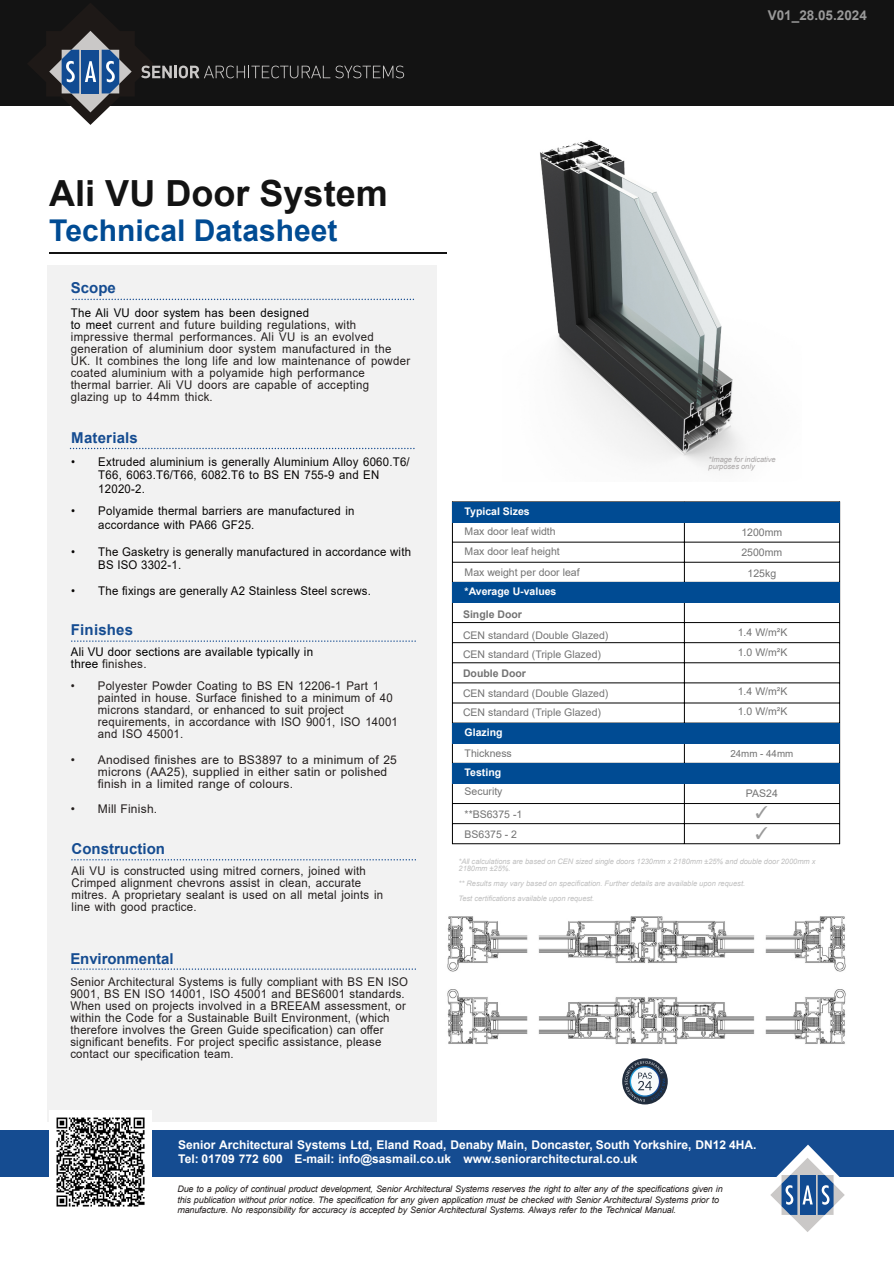
<style>
.page{position:relative;width:894px;height:1263px;background:#fff}
.page>*{position:absolute;margin:0;border:0;box-sizing:border-box;transform-origin:0 0}
.t1{font:700 36px "Arial";color:#131313}
.t2{font:700 30px "Arial";color:#004b93}
.t3{font:16.5px "MS UI Gothic";color:#999}
.t4{font:700 15px "Arial";color:#154c91}
.t5{font:700 13.5px "Arial";color:#999}
.t6{font:12px/12px "Arial";letter-spacing:.02em;color:#241f1e;scale:.95 1}
.t7{font:12px/13.5px "Arial";letter-spacing:.02em;color:#070504;scale:.95 1}
.t8{font:700 12px/13.5px "Arial";color:#fff}
.t9{font:12px/12px "Arial";letter-spacing:.02em;color:#241f1e}
.t10{font:12px/12px "Arial";letter-spacing:.02em;color:#000;scale:.95 1}
.t11{font:10.5px/20.1px "Arial";color:#737373}
.t12{font:700 10.5px "Arial";color:#fff}
.t13{font:700 10.5px "Arial";color:#737373}
.t14{font:9.75px "Arial";color:#737373}
.t15{font:italic 9px/10.5px "Arial";letter-spacing:-.015em;color:#241f1e}
.t16{font:italic 7.5px/7.5px "Arial";letter-spacing:-.005em;color:#bfbfbf}
.t17{font:italic 7.5px/7.5px "Arial";letter-spacing:-.005em;color:#a8a5a5}
.s1{color:#000}
.s2{color:#241f1e}
</style>
<div class="page">
<img style="left:502px;top:105px;width:299px;height:364px">
<div style="left:0;top:0;width:893px;height:105px;background:#131313"></div>
<div style="left:0;top:1130px;width:893px;height:47px;background:#154c91"></div>
<div style="left:47px;top:265px;width:390px;height:856px;background:#f2f2f2"></div>
<hr style="left:49px;top:253px;width:398px;height:1px;background:#131313">
<svg style="left:27px;top:4px;width:377px;height:121px"></svg>
<svg style="left:770px;top:1145px;width:74px;height:87px"></svg>
<div style="left:49px;top:1110px;width:102px;height:135px;background:#fff"></div>
<svg style="left:72px;top:299px;width:341px;height:1px"></svg>
<svg style="left:70px;top:448px;width:344px;height:1px"></svg>
<svg style="left:71px;top:640px;width:344px;height:2px"></svg>
<svg style="left:71px;top:859px;width:344px;height:1px"></svg>
<svg style="left:71px;top:968px;width:344px;height:2px"></svg>
<img style="left:447px;top:834px;width:399px;height:271px">
<hr style="left:452px;top:502px;width:1px;height:342px;background:#000">
<hr style="left:838px;top:502px;width:1px;height:342px;background:#000">
<hr style="left:683px;top:502px;width:1px;height:342px;background:#000">
<hr style="left:452px;top:522px;width:387px;height:1px;background:#000">
<hr style="left:452px;top:542px;width:387px;height:1px;background:#000">
<hr style="left:452px;top:562px;width:387px;height:1px;background:#000">
<hr style="left:452px;top:602px;width:387px;height:1px;background:#000">
<hr style="left:452px;top:622px;width:387px;height:1px;background:#000">
<hr style="left:452px;top:642px;width:387px;height:1px;background:#000">
<hr style="left:452px;top:662px;width:387px;height:1px;background:#000">
<hr style="left:452px;top:682px;width:387px;height:1px;background:#000">
<hr style="left:452px;top:703px;width:387px;height:1px;background:#000">
<hr style="left:452px;top:783px;width:387px;height:1px;background:#000">
<hr style="left:452px;top:803px;width:387px;height:1px;background:#000">
<hr style="left:452px;top:823px;width:387px;height:1px;background:#000">
<hr style="left:452px;top:843px;width:387px;height:1px;background:#000">
<div style="left:452px;top:502px;width:387px;height:20px;background:#004b93"></div>
<div style="left:452px;top:582px;width:387px;height:20px;background:#004b93"></div>
<div style="left:452px;top:763px;width:387px;height:20px;background:#004b93"></div>
<div style="left:452px;top:723px;width:387px;height:21px;background:#004b93"></div>
<svg style="left:622px;top:1058px;width:45px;height:46px"></svg>
<svg style="left:624px;top:1061px;width:41px;height:41px"></svg>
<img style="left:56px;top:1117px;width:89px;height:90px">
<p class="t5" style="left:767px;top:10px;width:101px">V01_28.05.2024</p>
<h1 class="t1" style="left:49px;top:179px;width:340px">Ali VU Door System</h1>
<h2 class="t2" style="left:49px;top:219px;width:290px">Technical Datasheet</h2>
<p class="t4" style="left:71px;top:282px;width:47px">Scope</p>
<p class="t6" style="left:71px;top:308px;width:358px"><span class="s1">The Ali VU door system has been designed<br>to meet</span> current and future building regulations, with impressive thermal performances. Ali VU is an evolved generation of aluminium door system manufactured in the UK. It combines the long life and low maintenance of powder coated aluminium with a polyamide high performance<br>thermal barrier. Ali VU doors are capable of accepting<br>glazing up to 44mm thick.</p>
<p class="t4" style="left:71px;top:432px;width:68px">Materials</p>
<p class="t7" style="left:98px;top:456px;width:329px;text-indent:-27px">• Extruded aluminium is generally Aluminium Alloy 6060.T6/<br>T66, 6063.T6/T66, 6082.T6 to BS EN 755-9 and EN<br>12020-2.</p>
<p class="t7" style="left:98px;top:506px;width:271px;text-indent:-27px">• Polyamide thermal barriers are manufactured in accordance with PA66 GF25.</p>
<p class="t7" style="left:98px;top:546px;width:330px;text-indent:-27px">• The Gasketry is generally manufactured in accordance with<br>BS ISO 3302-1.</p>
<p class="t7" style="left:71px;top:585px;width:317px">• The fixings are generally A2 Stainless Steel screws.</p>
<p class="t4" style="left:71px;top:624px;width:64px">Finishes</p>
<p class="t10" style="left:71px;top:647px;width:256px">Ali VU door sections are available typically in three <span class="s2">finishes.</span></p>
<p class="t6" style="left:98px;top:681px;width:317px;text-indent:-27px">• Polyester Powder Coating to BS EN 12206-1 Part 1 painted in house. Surface finished to a minimum of 40 microns standard, or enhanced to suit project requirements, in accordance with ISO 9001, ISO 14001 and ISO 45001.</p>
<p class="t9" style="left:98px;top:755px;width:300px;text-indent:-27px">• Anodised finishes are to BS3897 to a minimum of 25 microns (AA25), supplied in either satin or polished finish in a limited range of colours.</p>
<p class="t9" style="left:71px;top:804px;width:88px">• Mill Finish.</p>
<p class="t4" style="left:72px;top:843px;width:95px">Construction</p>
<p class="t6" style="left:72px;top:866px;width:329px">Ali VU is constructed using mitred corners, joined with Crimped alignment chevrons assist in clean, accurate mitres. A proprietary sealant is used on all metal joints in line with good practice.</p>
<p class="t4" style="left:70px;top:953px;width:105px">Environmental</p>
<p class="t6" style="left:70px;top:976px;width:357px">Senior Architectural Systems is fully compliant with BS EN ISO 9001, BS EN ISO 14001, ISO 45001 and BES6001 standards.<br>When used on projects involved in a BREEAM assessment, or within the Code for a Sustainable Built Environment, (which therefore involves the Green Guide specification) can offer significant benefits. For project specific assistance, please contact our specification team.</p>
<p class="t12" style="left:454px;top:503px;width:38px">Testing</p>
<p class="t12" style="left:464px;top:507px;width:67px">Typical Sizes</p>
<p class="t11" style="left:464px;top:522px;width:93px">Max door leaf width</p>
<p class="t17" style="left:708px;top:456px;width:69px">*Image for indicative purposes only</p>
<p class="t11" style="left:741px;top:523px;width:42px">1200mm</p>
<p class="t11" style="left:464px;top:543px;width:97px">Max door leaf height</p>
<p class="t11" style="left:741px;top:543px;width:42px">2500mm</p>
<p class="t11" style="left:464px;top:563px;width:116px">Max weight per door leaf</p>
<p class="t11" style="left:747px;top:564px;width:30px">125kg</p>
<p class="t12" style="left:464px;top:587px;width:93px">*Average U-values</p>
<p class="t13" style="left:463px;top:610px;width:60px">Single Door</p>
<p class="t11" style="left:463px;top:627px;width:147px;line-height:19px">CEN standard (Double Glazed)<br>CEN standard (Triple Glazed)</p>
<p class="t11" style="left:737px;top:623px;width:51px">1.4 W/m²K<br>1.0 W/m²K</p>
<p class="t11" style="left:463px;top:684px;width:147px">CEN standard (Double Glazed)</p>
<p class="t13" style="left:463px;top:669px;width:64px">Double Door</p>
<p class="t11" style="left:737px;top:682px;width:51px">1.4 W/m²K<br>1.0 W/m²K</p>
<p class="t11" style="left:463px;top:703px;width:139px">CEN standard (Triple Glazed)</p>
<p class="t12" style="left:464px;top:728px;width:39px">Glazing</p>
<p class="t11" style="left:464px;top:744px;width:49px">Thickness</p>
<p class="t14" style="left:730px;top:750px;width:64px">24mm - 44mm</p>
<p class="t11" style="left:464px;top:782px;width:59px;line-height:22px">Security **BS6375 -1</p>
<p class="t12" style="left:464px;top:768px;width:38px">Testing</p>
<p class="t11" style="left:745px;top:784px;width:33px">PAS24</p>
<h3 class="t3" style="left:753px;top:825px;width:18px">✓</h3>
<h3 class="t3" style="left:753px;top:804px;width:18px">✓</h3>
<p class="t11" style="left:464px;top:825px;width:54px">BS6375 - 2</p>
<p class="t16" style="left:458px;top:858px;width:358px">*All calculations are based on CEN sized single doors 1230mm x 2180mm ±25% and double door 2000mm x<br>2180mm ±25%.</p>
<p class="t16" style="left:458px;top:877px;width:288px;line-height:15px">** Results may vary based on specification. Further details are available upon request.<br>Test certifications available upon request.</p>
<p class="t8" style="left:178px;top:1139px;width:579px">Senior Architectural Systems Ltd, Eland Road, Denaby Main, Doncaster, South Yorkshire, DN12 4HA.<br>Tel: 01709 772 600 E-mail: info@sasmail.co.uk www.seniorarchitectural.co.uk</p>
<p class="t15" style="left:177px;top:1184px;width:546px">Due to a policy of continual product development, Senior Architectural Systems reserves the right to alter any of the specifications given in this publication without prior notice. The specification for any given application must be checked with Senior Architectural Systems prior to manufacture. No responsibility for accuracy is accepted by Senior Architectural Systems. Always refer to the Technical Manual.</p>
</div>
